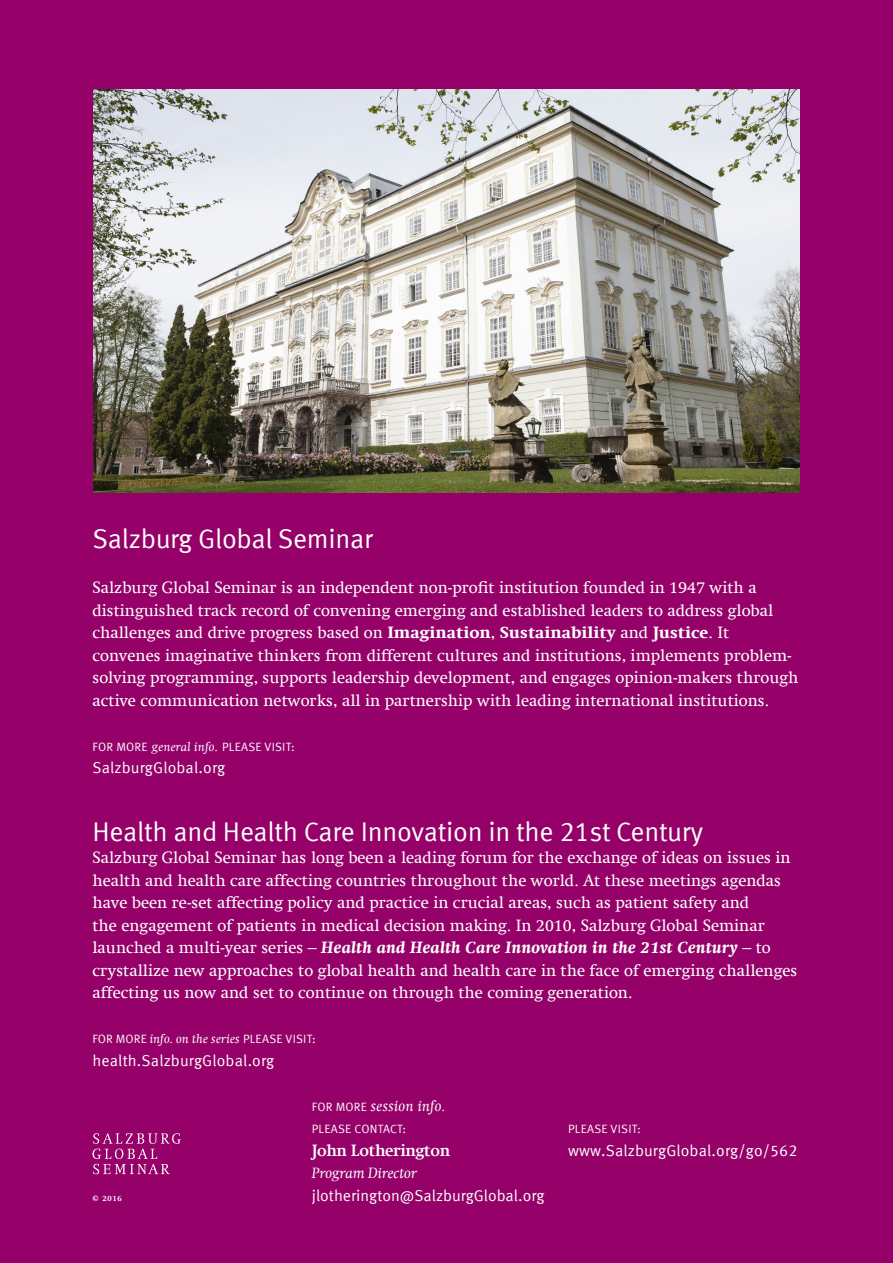
<style>
.page{position:relative;width:893px;height:1263px;background:#950169}
.page>*{position:absolute;margin:0;border:0;box-sizing:border-box;transform-origin:0 0}
._00_h1_backcover_met{font:27px "Meta Offc Norm";letter-spacing:-.01em;color:#fff}
.Regular{font:16.5px/22.5px "Swift Com";color:#fff}
.main-body-text-white{font:16.5px/22.5px "Swift Com";color:#fff}
.Regular-2{font:700 16.5px "Swift Com";letter-spacing:-.02em;color:#fff}
.Regular-3{font:15.75px "Meta Offc Norm";letter-spacing:.005em;color:#fff}
.Regular-4{font:italic 15px "Swift Com";letter-spacing:.02em;color:#fff}
.Regular-5{font:italic 15px "Swift Com";color:#fff}
.Regular-6{font:12px "Meta Offc Norm";letter-spacing:.02em;color:#fff}
.t1{font:700 7.95px "Swift Com";color:#fff}
.s1{font-weight:800}
.s2{font-family:"Swift Com";font-style:italic;font-size:12.75px}
.s3{font-weight:800;font-style:italic}
.s4{font-family:"Meta Offc Norm";font-style:normal;font-size:12px}
.s5{font-size:13.5px}
</style>
<div class="page">
<svg style="left:92px;top:1133px;width:89px;height:41px"></svg>
<img style="left:94px;top:89px;width:705px;height:403px">
<p class="_00_h1_backcover_met" style="left:92px;top:523px;width:282px">Salzburg Global Seminar</p>
<p class="main-body-text-white" style="left:92px;top:576px;width:707px">Salzburg Global Seminar is an independent non-profit institution founded in 1947 with a distinguished track record of convening emerging and established leaders to address global challenges and drive progress based on <span class="s1">Imagination</span>, <span class="s1">Sustainability</span> and <span class="s1">Justice</span>. It convenes imaginative thinkers from different cultures and institutions, implements problem&shy;solving programming, supports leadership development, and engages opinion-makers through active communication networks, all in partnership with leading international institutions.</p>
<p class="Regular-6" style="left:92px;top:740px;width:204px">FOR MORE <span class="s2">general info.</span> PLEASE VISIT:</p>
<p class="Regular-3" style="left:92px;top:759px;width:134px">SalzburgGlobal.org</p>
<p class="_00_h1_backcover_met" style="left:92px;top:816px;width:612px">Health and Health Care Innovation in the 21st Century</p>
<p class="Regular" style="left:92px;top:846px;width:706px">Salzburg Global Seminar has long been a leading forum for the exchange of ideas on issues in health and health care affecting countries throughout the world. At these meetings agendas have been re-set affecting policy and practice in crucial areas, such as patient safety and<br>the engagement of patients in medical decision making. In 2010, Salzburg Global Seminar launched a multi-year series – <span class="s3">Health and Health Care Innovation in the 21st Century</span> – to crystallize new approaches to global health and health care in the face of emerging challenges affecting us now and set to continue on through the coming generation.</p>
<p class="Regular-6" style="left:92px;top:1032px;width:225px">FOR MORE <span class="s2">info. on the series</span> PLEASE VISIT:</p>
<p class="Regular-3" style="left:92px;top:1051px;width:183px">health.SalzburgGlobal.org</p>
<p class="t1" style="left:92px;top:1193px;width:31px">© 2016</p>
<p class="Regular-4" style="left:312px;top:1097px;width:135px"><span class="s4">FOR MORE</span> session info<span class="s5">.</span></p>
<p class="Regular-6" style="left:312px;top:1122px;width:96px">PLEASE CONTACT:</p>
<p class="Regular-2" style="left:312px;top:1140px;width:140px">John Lotherington</p>
<p class="Regular-5" style="left:312px;top:1164px;width:107px">Program Director</p>
<p class="Regular-3" style="left:312px;top:1186px;width:234px">jlotherington@SalzburgGlobal.org</p>
<p class="Regular-6" style="left:568px;top:1122px;width:74px">PLEASE VISIT:</p>
<p class="Regular-3" style="left:568px;top:1141px;width:231px">www.SalzburgGlobal.org/go/562</p>
</div>
